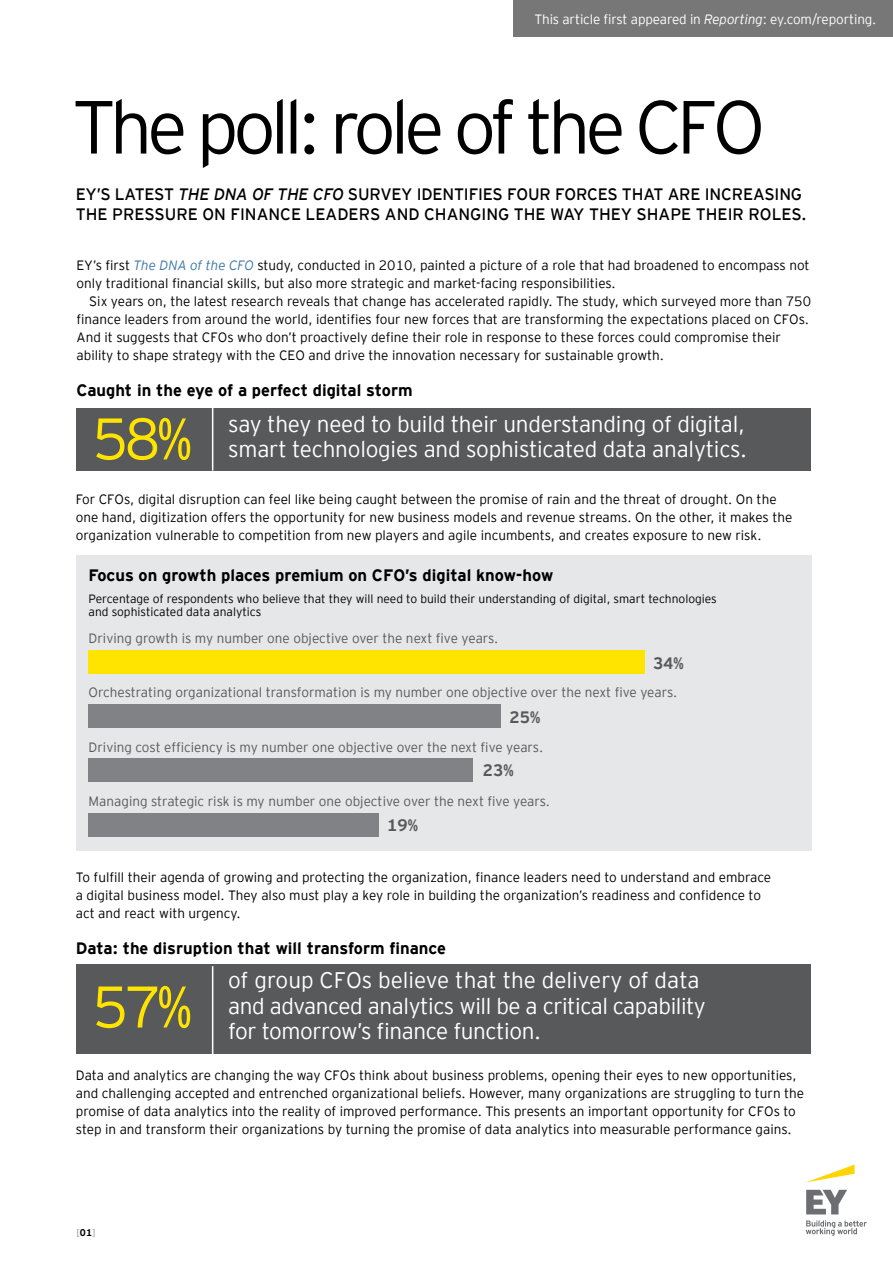
<style>
.page{position:relative;width:893px;height:1263px;background:#fff}
.page>*{position:absolute;margin:0;border:0;box-sizing:border-box;transform-origin:0 0}
.t1{font:300 75px "EY Interstate";letter-spacing:-.07em;color:#000}
.t2{font:300 58.5px "EY Interstate";color:#ffe400}
.t3{font:300 22.5px/25.5px "EY Interstate";letter-spacing:-.01em;color:#fff}
.t4{font:16.5px/19.5px "EY Interstate";letter-spacing:-.01em;color:#000}
.t5{font:700 16.5px "EY Interstate";color:#000}
.t6{font:700 16.5px "EY Interstate";color:#58595b}
.t7{font:300 13.5px/18px "EY Interstate";color:#000}
.t8{font:300 13.5px "EY Interstate";color:#58595b}
.t9{font:300 13.5px "EY Interstate";letter-spacing:-.01em;color:#fff}
.t10{font:300 12px/13.5px "EY Interstate";color:#000}
.t11{font:300 9.75px "EY Interstate";color:#939598}
.s1{font-style:italic}
.s2{font-style:italic;color:#3e79a8}
.s3{font-weight:700;color:#000}
</style>
<div class="page">
<div style="left:76px;top:408px;width:735px;height:63px;background:#58595b"></div>
<hr style="left:212px;top:408px;width:1px;height:63px;background:#fff">
<div style="left:76px;top:965px;width:735px;height:89px;background:#58595b"></div>
<hr style="left:212px;top:966px;width:1px;height:89px;background:#fff">
<div style="left:76px;top:555px;width:735px;height:295px;background:#e6e7e8"></div>
<div style="left:88px;top:651px;width:557px;height:23px;background:#ffe400"></div>
<div style="left:88px;top:759px;width:385px;height:23px;background:#808285"></div>
<div style="left:88px;top:705px;width:413px;height:23px;background:#808285"></div>
<div style="left:88px;top:814px;width:291px;height:23px;background:#808285"></div>
<div style="left:513px;top:0;width:380px;height:36px;background:#777"></div>
<svg style="left:807px;top:1164px;width:48px;height:18px"></svg>
<svg style="left:806px;top:1190px;width:61px;height:46px"></svg>
<p class="t9" style="left:534px;top:9px;width:343px">This article first appeared in <span class="s1">Reporting</span>: ey.com/reporting.</p>
<h1 class="t1" style="left:72px;top:74px;width:695px">The poll: role of the CFO</h1>
<p class="t4" style="left:76px;top:184px;width:732px">EY’S LATEST <span class="s1">THE DNA OF THE CFO</span> SURVEY IDENTIFIES FOUR FORCES THAT ARE INCREASING<br>THE PRESSURE ON FINANCE LEADERS AND CHANGING THE WAY THEY SHAPE THEIR ROLES.</p>
<p class="t7" style="left:77px;top:255px;width:735px">EY’s first <span class="s2">The DNA of the CFO</span> study, conducted in 2010, painted a picture of a role that had broadened to encompass not only traditional financial skills, but also more strategic and market-facing responsibilities.</p>
<p class="t7" style="left:77px;top:291px;width:736px;text-indent:13px">Six years on, the latest research reveals that change has accelerated rapidly. The study, which surveyed more than 750 finance leaders from around the world, identifies four new forces that are transforming the expectations placed on CFOs.<br>And it suggests that CFOs who don’t proactively define their role in response to these forces could compromise their ability to shape strategy with the CEO and drive the innovation necessary for sustainable growth.</p>
<p class="t5" style="left:77px;top:378px;width:338px">Caught in the eye of a perfect digital storm</p>
<h2 class="t2" style="left:92px;top:397px;width:102px">58%</h2>
<h3 class="t3" style="left:228px;top:409px;width:518px">say they need to build their understanding of digital,</h3>
<h3 class="t3" style="left:228px;top:435px;width:520px">smart technologies and sophisticated data analytics.</h3>
<p class="t7" style="left:76px;top:489px;width:718px">For CFOs, digital disruption can feel like being caught between the promise of rain and the threat of drought. On the one hand, digitization offers the opportunity for new business models and revenue streams. On the other, it makes the organization vulnerable to competition from new players and agile incumbents, and creates exposure to new risk.</p>
<p class="t5" style="left:89px;top:563px;width:466px">Focus on growth places premium on CFO’s digital know-how</p>
<p class="t10" style="left:89px;top:591px;width:630px">Percentage of respondents who believe that they will need to build their understanding of digital, smart technologies and sophisticated data analytics</p>
<p class="t8" style="left:89px;top:628px;width:411px">Driving growth is my number one objective over the next five years.</p>
<p class="t6" style="left:653px;top:652px;width:32px">34%</p>
<p class="t8" style="left:89px;top:683px;width:590px">Orchestrating organizational transformation is my number one objective over the next five years.</p>
<p class="t6" style="left:510px;top:705px;width:32px">25%</p>
<p class="t8" style="left:89px;top:738px;width:456px">Driving cost efficiency is my number one objective over the next five years.</p>
<p class="t6" style="left:483px;top:758px;width:32px">23%</p>
<p class="t8" style="left:89px;top:791px;width:463px">Managing strategic risk is my number one objective over the next five years.</p>
<p class="t6" style="left:387px;top:813px;width:32px">19%</p>
<p class="t7" style="left:76px;top:867px;width:697px">To fulfill their agenda of growing and protecting the organization, finance leaders need to understand and embrace a digital business model. They also must play a key role in building the organization’s readiness and confidence to act and react with urgency.</p>
<p class="t5" style="left:76px;top:936px;width:372px">Data: the disruption that will transform finance</p>
<h2 class="t2" style="left:92px;top:965px;width:102px">57%</h2>
<h3 class="t3" style="left:228px;top:966px;width:479px">of group CFOs believe that the delivery of data and advanced analytics will be a critical capability</h3>
<h3 class="t3" style="left:228px;top:1017px;width:314px">for tomorrow’s finance function.</h3>
<p class="t7" style="left:76px;top:1065px;width:730px">Data and analytics are changing the way CFOs think about business problems, opening their eyes to new opportunities, and challenging accepted and entrenched organizational beliefs. However, many organizations are struggling to turn the promise of data analytics into the reality of improved performance. This presents an important opportunity for CFOs to step in and transform their organizations by turning the promise of data analytics into measurable performance gains.</p>
<p class="t11" style="left:77px;top:1226px;width:20px">[<span class="s3">01</span>]</p>
</div>
